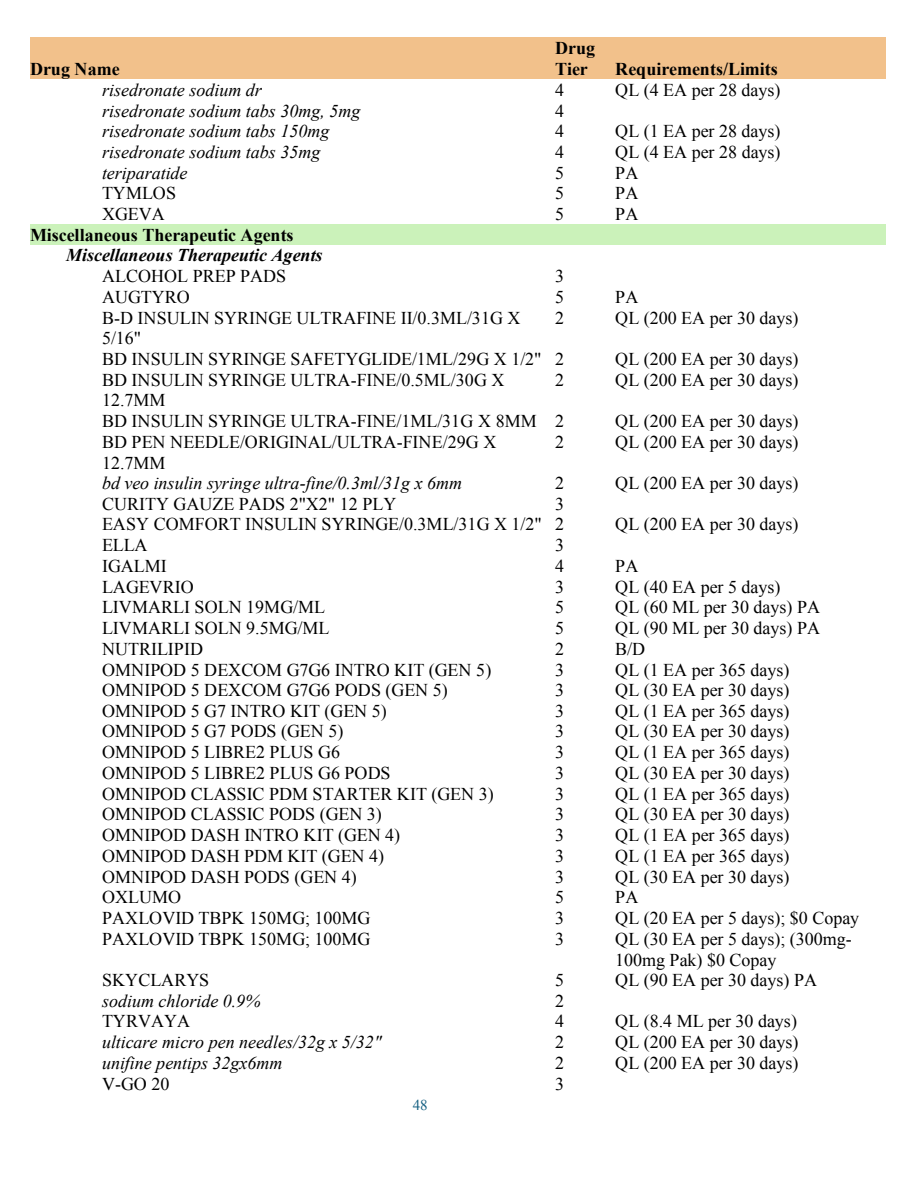
<style>
.page{position:relative;width:918px;height:1188px;background:#fff}
.page>*{position:absolute;margin:0;border:0;box-sizing:border-box;transform-origin:0 0}
.t1{font:18px/20.7px "Times New Roman";color:#000}
.t2{font:italic 18px "Times New Roman";color:#000}
.t3{font:700 18px/20.7px "Times New Roman";color:#000}
.t4{font:italic 700 18px "Times New Roman";color:#000}
.t5{font:15px "Times New Roman";color:#156082}
</style>
<div class="page">
<div style="left:30px;top:38px;width:525px;height:41px;background:#f2c18b"></div>
<div style="left:555px;top:38px;width:60px;height:20px;background:#f2c18b"></div>
<div style="left:555px;top:58px;width:60px;height:21px;background:#f2c18b"></div>
<div style="left:615px;top:38px;width:270px;height:41px;background:#f2c18b"></div>
<div style="left:30px;top:224px;width:525px;height:21px;background:#cbf2ba"></div>
<div style="left:555px;top:224px;width:60px;height:21px;background:#cbf2ba"></div>
<div style="left:615px;top:224px;width:270px;height:21px;background:#cbf2ba"></div>
<p class="t3" style="left:30px;top:58px;width:91px">Drug Name</p>
<p class="t3" style="left:555px;top:38px;width:42px">Drug<br>Tier</p>
<p class="t3" style="left:615px;top:58px;width:164px">Requirements/Limits</p>
<p class="t2" style="left:102px;top:77px;width:161px">risedronate sodium dr</p>
<p class="t1" style="left:555px;top:79px;width:10px">4</p>
<p class="t1" style="left:615px;top:79px;width:167px">QL (4 EA per 28 days)</p>
<p class="t2" style="left:102px;top:98px;width:260px">risedronate sodium tabs 30mg, 5mg</p>
<p class="t1" style="left:555px;top:100px;width:10px">4</p>
<p class="t2" style="left:102px;top:119px;width:229px">risedronate sodium tabs 150mg</p>
<p class="t1" style="left:555px;top:121px;width:10px">4</p>
<p class="t1" style="left:615px;top:121px;width:167px">QL (1 EA per 28 days)</p>
<p class="t2" style="left:102px;top:140px;width:220px">risedronate sodium tabs 35mg</p>
<p class="t1" style="left:555px;top:141px;width:10px">4</p>
<p class="t1" style="left:615px;top:141px;width:167px">QL (4 EA per 28 days)</p>
<p class="t2" style="left:102px;top:160px;width:87px">teriparatide</p>
<p class="t1" style="left:555px;top:162px;width:10px">5</p>
<p class="t1" style="left:615px;top:162px;width:25px">PA</p>
<p class="t1" style="left:102px;top:183px;width:76px">TYMLOS</p>
<p class="t1" style="left:555px;top:183px;width:10px">5</p>
<p class="t1" style="left:615px;top:183px;width:25px">PA</p>
<p class="t1" style="left:102px;top:204px;width:64px">XGEVA</p>
<p class="t1" style="left:555px;top:204px;width:10px">5</p>
<p class="t1" style="left:615px;top:204px;width:25px">PA</p>
<p class="t3" style="left:30px;top:224px;width:265px">Miscellaneous Therapeutic Agents</p>
<p class="t4" style="left:66px;top:243px;width:258px">Miscellaneous Therapeutic Agents</p>
<p class="t1" style="left:102px;top:265px;width:186px">ALCOHOL PREP PADS</p>
<p class="t1" style="left:555px;top:265px;width:10px">3</p>
<p class="t1" style="left:102px;top:286px;width:89px">AUGTYRO</p>
<p class="t1" style="left:555px;top:286px;width:10px">5</p>
<p class="t1" style="left:615px;top:286px;width:25px">PA</p>
<p class="t1" style="left:102px;top:307px;width:420px">B-D INSULIN SYRINGE ULTRAFINE II/0.3ML/31G X<br>5/16"</p>
<p class="t1" style="left:555px;top:307px;width:10px">2</p>
<p class="t1" style="left:615px;top:307px;width:185px">QL (200 EA per 30 days)</p>
<p class="t1" style="left:102px;top:348px;width:441px">BD INSULIN SYRINGE SAFETYGLIDE/1ML/29G X 1/2"</p>
<p class="t1" style="left:555px;top:348px;width:10px">2</p>
<p class="t1" style="left:615px;top:348px;width:185px">QL (200 EA per 30 days)</p>
<p class="t1" style="left:102px;top:369px;width:404px">BD INSULIN SYRINGE ULTRA-FINE/0.5ML/30G X<br>12.7MM</p>
<p class="t1" style="left:555px;top:369px;width:10px">2</p>
<p class="t1" style="left:615px;top:369px;width:185px">QL (200 EA per 30 days)</p>
<p class="t1" style="left:102px;top:411px;width:436px">BD INSULIN SYRINGE ULTRA-FINE/1ML/31G X 8MM</p>
<p class="t1" style="left:555px;top:411px;width:10px">2</p>
<p class="t1" style="left:615px;top:411px;width:185px">QL (200 EA per 30 days)</p>
<p class="t1" style="left:102px;top:431px;width:396px">BD PEN NEEDLE/ORIGINAL/ULTRA-FINE/29G X<br>12.7MM</p>
<p class="t1" style="left:555px;top:431px;width:10px">2</p>
<p class="t1" style="left:615px;top:431px;width:185px">QL (200 EA per 30 days)</p>
<p class="t2" style="left:102px;top:471px;width:362px">bd veo insulin syringe ultra-fine/0.3ml/31g x 6mm</p>
<p class="t1" style="left:555px;top:473px;width:10px">2</p>
<p class="t1" style="left:615px;top:473px;width:185px">QL (200 EA per 30 days)</p>
<p class="t1" style="left:102px;top:493px;width:296px">CURITY GAUZE PADS 2"X2" 12 PLY</p>
<p class="t1" style="left:555px;top:493px;width:10px">3</p>
<p class="t1" style="left:102px;top:514px;width:441px">EASY COMFORT INSULIN SYRINGE/0.3ML/31G X 1/2"</p>
<p class="t1" style="left:555px;top:514px;width:10px">2</p>
<p class="t1" style="left:615px;top:514px;width:185px">QL (200 EA per 30 days)</p>
<p class="t1" style="left:102px;top:535px;width:47px">ELLA</p>
<p class="t1" style="left:555px;top:535px;width:10px">3</p>
<p class="t1" style="left:102px;top:555px;width:66px">IGALMI</p>
<p class="t1" style="left:555px;top:555px;width:10px">4</p>
<p class="t1" style="left:615px;top:555px;width:25px">PA</p>
<p class="t1" style="left:102px;top:576px;width:93px">LAGEVRIO</p>
<p class="t1" style="left:555px;top:576px;width:10px">3</p>
<p class="t1" style="left:615px;top:576px;width:167px">QL (40 EA per 5 days)</p>
<p class="t1" style="left:102px;top:597px;width:225px">LIVMARLI SOLN 19MG/ML</p>
<p class="t1" style="left:555px;top:597px;width:10px">5</p>
<p class="t1" style="left:615px;top:597px;width:206px">QL (60 ML per 30 days) PA</p>
<p class="t1" style="left:102px;top:617px;width:229px">LIVMARLI SOLN 9.5MG/ML</p>
<p class="t1" style="left:555px;top:617px;width:10px">5</p>
<p class="t1" style="left:615px;top:617px;width:206px">QL (90 ML per 30 days) PA</p>
<p class="t1" style="left:102px;top:638px;width:103px">NUTRILIPID</p>
<p class="t1" style="left:555px;top:638px;width:10px">2</p>
<p class="t1" style="left:615px;top:638px;width:31px">B/D</p>
<p class="t1" style="left:102px;top:659px;width:391px">OMNIPOD 5 DEXCOM G7G6 INTRO KIT (GEN 5)</p>
<p class="t1" style="left:555px;top:659px;width:10px">3</p>
<p class="t1" style="left:615px;top:659px;width:176px">QL (1 EA per 365 days)</p>
<p class="t1" style="left:102px;top:680px;width:347px">OMNIPOD 5 DEXCOM G7G6 PODS (GEN 5)</p>
<p class="t1" style="left:555px;top:680px;width:10px">3</p>
<p class="t1" style="left:615px;top:680px;width:176px">QL (30 EA per 30 days)</p>
<p class="t1" style="left:102px;top:700px;width:286px">OMNIPOD 5 G7 INTRO KIT (GEN 5)</p>
<p class="t1" style="left:555px;top:700px;width:10px">3</p>
<p class="t1" style="left:615px;top:700px;width:176px">QL (1 EA per 365 days)</p>
<p class="t1" style="left:102px;top:721px;width:243px">OMNIPOD 5 G7 PODS (GEN 5)</p>
<p class="t1" style="left:555px;top:721px;width:10px">3</p>
<p class="t1" style="left:615px;top:721px;width:176px">QL (30 EA per 30 days)</p>
<p class="t1" style="left:102px;top:742px;width:239px">OMNIPOD 5 LIBRE2 PLUS G6</p>
<p class="t1" style="left:555px;top:742px;width:10px">3</p>
<p class="t1" style="left:615px;top:742px;width:176px">QL (1 EA per 365 days)</p>
<p class="t1" style="left:102px;top:762px;width:290px">OMNIPOD 5 LIBRE2 PLUS G6 PODS</p>
<p class="t1" style="left:555px;top:762px;width:10px">3</p>
<p class="t1" style="left:615px;top:762px;width:176px">QL (30 EA per 30 days)</p>
<p class="t1" style="left:102px;top:783px;width:393px">OMNIPOD CLASSIC PDM STARTER KIT (GEN 3)</p>
<p class="t1" style="left:555px;top:783px;width:10px">3</p>
<p class="t1" style="left:615px;top:783px;width:176px">QL (1 EA per 365 days)</p>
<p class="t1" style="left:102px;top:804px;width:281px">OMNIPOD CLASSIC PODS (GEN 3)</p>
<p class="t1" style="left:555px;top:804px;width:10px">3</p>
<p class="t1" style="left:615px;top:804px;width:176px">QL (30 EA per 30 days)</p>
<p class="t1" style="left:102px;top:824px;width:300px">OMNIPOD DASH INTRO KIT (GEN 4)</p>
<p class="t1" style="left:555px;top:824px;width:10px">3</p>
<p class="t1" style="left:615px;top:824px;width:176px">QL (1 EA per 365 days)</p>
<p class="t1" style="left:102px;top:845px;width:284px">OMNIPOD DASH PDM KIT (GEN 4)</p>
<p class="t1" style="left:555px;top:845px;width:10px">3</p>
<p class="t1" style="left:615px;top:845px;width:176px">QL (1 EA per 365 days)</p>
<p class="t1" style="left:102px;top:866px;width:256px">OMNIPOD DASH PODS (GEN 4)</p>
<p class="t1" style="left:555px;top:866px;width:10px">3</p>
<p class="t1" style="left:615px;top:866px;width:176px">QL (30 EA per 30 days)</p>
<p class="t1" style="left:102px;top:887px;width:81px">OXLUMO</p>
<p class="t1" style="left:555px;top:887px;width:10px">5</p>
<p class="t1" style="left:615px;top:887px;width:25px">PA</p>
<p class="t1" style="left:102px;top:907px;width:270px">PAXLOVID TBPK 150MG; 100MG</p>
<p class="t1" style="left:555px;top:907px;width:10px">3</p>
<p class="t1" style="left:615px;top:907px;width:246px">QL (20 EA per 5 days); $0 Copay</p>
<p class="t1" style="left:102px;top:928px;width:270px">PAXLOVID TBPK 150MG; 100MG</p>
<p class="t1" style="left:555px;top:928px;width:10px">3</p>
<p class="t1" style="left:615px;top:928px;width:238px">QL (30 EA per 5 days); (300mg-<br>100mg Pak) $0 Copay</p>
<p class="t1" style="left:102px;top:970px;width:109px">SKYCLARYS</p>
<p class="t1" style="left:555px;top:970px;width:10px">5</p>
<p class="t1" style="left:615px;top:970px;width:203px">QL (90 EA per 30 days) PA</p>
<p class="t2" style="left:102px;top:988px;width:160px">sodium chloride 0.9%</p>
<p class="t1" style="left:555px;top:990px;width:10px">2</p>
<p class="t1" style="left:102px;top:1011px;width:90px">TYRVAYA</p>
<p class="t1" style="left:555px;top:1011px;width:10px">4</p>
<p class="t1" style="left:615px;top:1011px;width:183px">QL (8.4 ML per 30 days)</p>
<p class="t2" style="left:102px;top:1030px;width:281px">ulticare micro pen needles/32g x 5/32"</p>
<p class="t1" style="left:555px;top:1031px;width:10px">2</p>
<p class="t1" style="left:615px;top:1031px;width:185px">QL (200 EA per 30 days)</p>
<p class="t2" style="left:102px;top:1051px;width:182px">unifine pentips 32gx6mm</p>
<p class="t1" style="left:555px;top:1052px;width:10px">2</p>
<p class="t1" style="left:615px;top:1052px;width:185px">QL (200 EA per 30 days)</p>
<p class="t1" style="left:102px;top:1073px;width:69px">V-GO 20</p>
<p class="t1" style="left:555px;top:1073px;width:10px">3</p>
<p class="t5" style="left:413px;top:1095px;width:16px">48</p>
</div>
